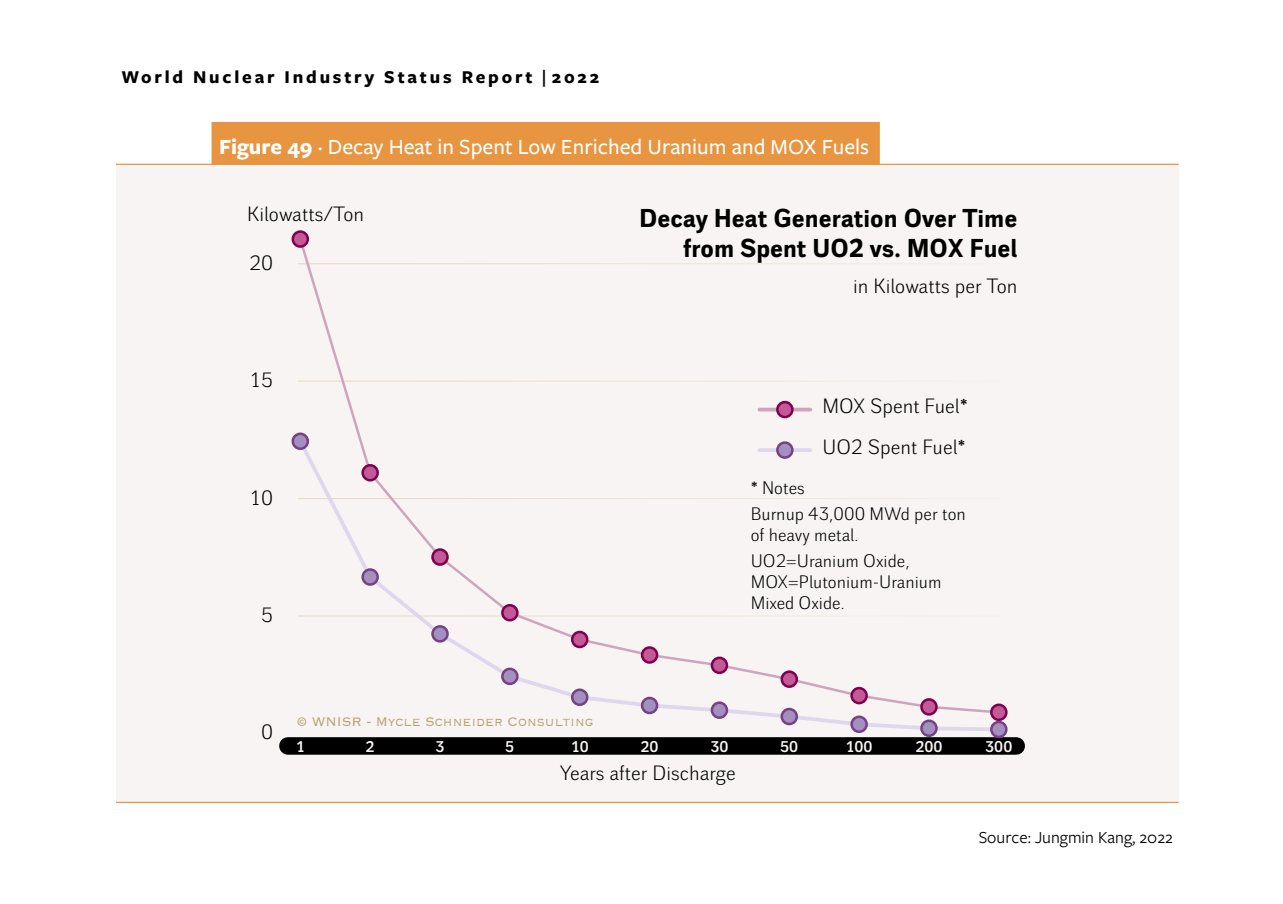
<style>
.page{position:relative;width:1283px;height:904px;background:#fff}
.page>*{position:absolute;margin:0;border:0;box-sizing:border-box;transform-origin:0 0}
.t1{font:700 25px/30px "Walbaum Grotesk Text";color:#000;text-align:right}
.t2{font:500 22.5px "Freight Sans Pro";color:#fff}
.t3{font:20px/40.5px "Walbaum Grotesk";color:#000}
.t4{font:700 18.75px "Freight Sans Pro";letter-spacing:.15em;color:#000}
.t5{font:17.5px/26px "Walbaum Grotesk";color:#000}
.Sources{font:17.5px "Freight Sans Pro";color:#000}
.t6{font:300 16.25px "Copperplate";color:#b6a173}
.t7{font:700 15px "Walbaum Grotesk";color:#f7f4f3}
.s1{font-weight:700}
</style>
<div class="page">
<hr style="left:116px;top:801px;width:1063px;height:1px;background:#e79541">
<hr style="left:116px;top:164px;width:1063px;height:1px;background:#e79541">
<div style="left:116px;top:165px;width:1063px;height:635px;background:#f7f4f3"></div>
<div style="left:288px;top:737px;width:728px;height:17px;background:#000"></div>
<svg style="left:295px;top:242px;width:708px;height:491px"></svg>
<svg style="left:293px;top:231px;width:15px;height:15px"></svg>
<div style="left:292px;top:230px;width:17px;height:18px;border:2px solid #7e014d;border-radius:50%"></div>
<svg style="left:363px;top:465px;width:15px;height:15px"></svg>
<div style="left:361px;top:464px;width:18px;height:17px;border:2px solid #7e014d;border-radius:50%"></div>
<svg style="left:432px;top:549px;width:15px;height:15px"></svg>
<div style="left:431px;top:548px;width:18px;height:17px;border:2px solid #7e014d;border-radius:50%"></div>
<svg style="left:502px;top:605px;width:15px;height:15px"></svg>
<div style="left:501px;top:603px;width:18px;height:18px;border:2px solid #7e014d;border-radius:50%"></div>
<svg style="left:572px;top:631px;width:15px;height:15px"></svg>
<div style="left:571px;top:630px;width:17px;height:18px;border:2px solid #7e014d;border-radius:50%"></div>
<svg style="left:642px;top:647px;width:15px;height:15px"></svg>
<div style="left:641px;top:646px;width:17px;height:17px;border:2px solid #7e014d;border-radius:50%"></div>
<svg style="left:712px;top:657px;width:15px;height:15px"></svg>
<div style="left:711px;top:656px;width:17px;height:18px;border:2px solid #7e014d;border-radius:50%"></div>
<svg style="left:782px;top:671px;width:15px;height:15px"></svg>
<div style="left:780px;top:670px;width:18px;height:17px;border:2px solid #7e014d;border-radius:50%"></div>
<svg style="left:852px;top:688px;width:15px;height:15px"></svg>
<div style="left:850px;top:686px;width:18px;height:18px;border:2px solid #7e014d;border-radius:50%"></div>
<svg style="left:921px;top:699px;width:15px;height:15px"></svg>
<div style="left:920px;top:698px;width:18px;height:17px;border:2px solid #7e014d;border-radius:50%"></div>
<svg style="left:991px;top:704px;width:15px;height:15px"></svg>
<div style="left:990px;top:703px;width:18px;height:17px;border:2px solid #7e014d;border-radius:50%"></div>
<svg style="left:293px;top:433px;width:15px;height:15px"></svg>
<div style="left:292px;top:432px;width:17px;height:18px;border:2px solid #734382;border-radius:50%"></div>
<svg style="left:363px;top:569px;width:15px;height:15px"></svg>
<div style="left:361px;top:568px;width:18px;height:17px;border:2px solid #734382;border-radius:50%"></div>
<svg style="left:432px;top:626px;width:15px;height:15px"></svg>
<div style="left:431px;top:625px;width:18px;height:17px;border:2px solid #734382;border-radius:50%"></div>
<svg style="left:502px;top:668px;width:15px;height:15px"></svg>
<div style="left:501px;top:667px;width:18px;height:18px;border:2px solid #734382;border-radius:50%"></div>
<svg style="left:572px;top:689px;width:15px;height:15px"></svg>
<div style="left:571px;top:688px;width:17px;height:17px;border:2px solid #734382;border-radius:50%"></div>
<svg style="left:642px;top:697px;width:15px;height:15px"></svg>
<div style="left:641px;top:696px;width:17px;height:18px;border:2px solid #734382;border-radius:50%"></div>
<svg style="left:712px;top:702px;width:15px;height:15px"></svg>
<div style="left:711px;top:701px;width:17px;height:17px;border:2px solid #734382;border-radius:50%"></div>
<svg style="left:782px;top:708px;width:15px;height:15px"></svg>
<div style="left:780px;top:707px;width:18px;height:18px;border:2px solid #734382;border-radius:50%"></div>
<svg style="left:852px;top:716px;width:15px;height:15px"></svg>
<div style="left:850px;top:715px;width:18px;height:17px;border:2px solid #734382;border-radius:50%"></div>
<svg style="left:921px;top:720px;width:15px;height:15px"></svg>
<div style="left:920px;top:719px;width:18px;height:17px;border:2px solid #734382;border-radius:50%"></div>
<svg style="left:991px;top:721px;width:15px;height:15px"></svg>
<div style="left:990px;top:720px;width:18px;height:18px;border:2px solid #734382;border-radius:50%"></div>
<svg style="left:759px;top:407px;width:51px;height:4px"></svg>
<hr style="left:759px;top:448px;width:51px;height:4px;background:#dfd7ec">
<svg style="left:777px;top:402px;width:15px;height:15px"></svg>
<div style="left:776px;top:400px;width:18px;height:18px;border:2px solid #7e014d;border-radius:50%"></div>
<svg style="left:777px;top:442px;width:15px;height:15px"></svg>
<div style="left:776px;top:441px;width:18px;height:18px;border:2px solid #734382;border-radius:50%"></div>
<div style="left:212px;top:122px;width:668px;height:42px;background:#e79541"></div>
<p class="t4" style="left:121px;top:64px;width:479px">World Nuclear Industry Status Report | 2022</p>
<p class="t2" style="left:219px;top:131px;width:652px"><span class="s1">Figure 49</span> · Decay Heat in Spent Low Enriched Uranium and MOX Fuels</p>
<p class="t3" style="left:247px;top:195px;width:119px">Kilowatts/Ton</p>
<p class="t3" style="left:249px;top:243px;width:26px">20</p>
<p class="t3" style="left:249px;top:361px;width:26px">15</p>
<p class="t3" style="left:249px;top:478px;width:26px">10</p>
<p class="t3" style="left:261px;top:595px;width:14px">5</p>
<p class="t1" style="left:640px;top:204px;width:379px">Decay Heat Generation Over Time from Spent UO2 vs. MOX Fuel</p>
<p class="t3" style="left:853px;top:266px;width:166px">in Kilowatts per Ton</p>
<p class="t3" style="left:822px;top:386px;width:147px">MOX Spent Fuel*<br>UO2 Spent Fuel*</p>
<p class="t5" style="left:751px;top:475px;width:217px">* Notes<br>Burnup 43,000 MWd per ton</p>
<p class="t5" style="left:751px;top:522px;width:160px">of heavy metal.<br>UO2=Uranium Oxide,</p>
<p class="t5" style="left:751px;top:572px;width:192px;line-height:21px">MOX=Plutonium-Uranium<br>Mixed Oxide.</p>
<p class="t3" style="left:261px;top:713px;width:14px">0</p>
<p class="t6" style="left:297px;top:710px;width:298px">© WNISR - Mycle Schneider Consulting</p>
<p class="t7" style="left:296px;top:737px;width:11px">1</p>
<p class="t7" style="left:366px;top:737px;width:11px">2</p>
<p class="t7" style="left:435px;top:737px;width:11px">3</p>
<p class="t7" style="left:505px;top:737px;width:11px">5</p>
<p class="t7" style="left:571px;top:737px;width:20px">10</p>
<p class="t7" style="left:640px;top:737px;width:20px">20</p>
<p class="t7" style="left:710px;top:737px;width:20px">30</p>
<p class="t7" style="left:780px;top:737px;width:20px">50</p>
<p class="t7" style="left:846px;top:737px;width:29px">100</p>
<p class="t7" style="left:915px;top:737px;width:29px">200</p>
<p class="t7" style="left:985px;top:737px;width:29px">300</p>
<p class="t3" style="left:560px;top:753px;width:177px">Years after Discharge</p>
<p class="Sources" style="left:979px;top:825px;width:196px">Source: Jungmin Kang, 2022</p>
</div>
